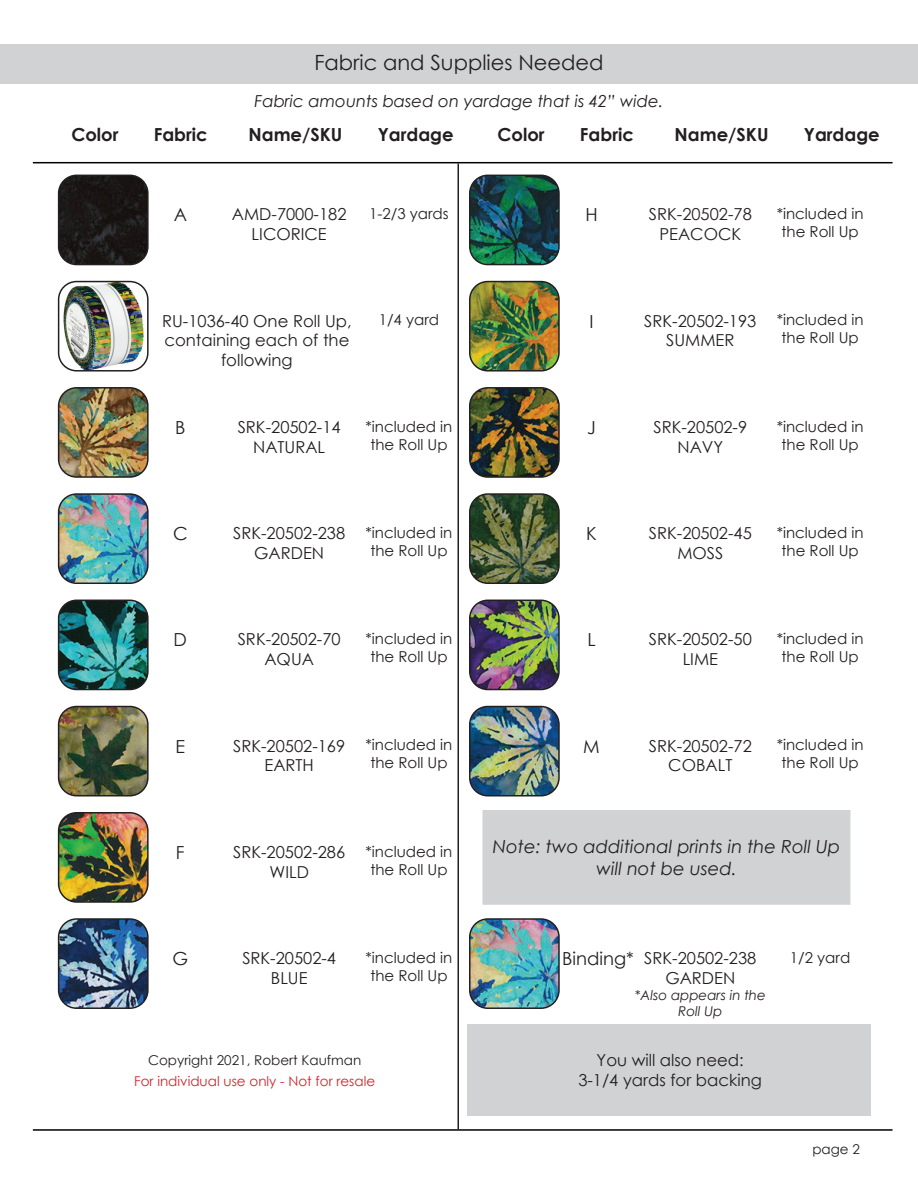
<style>
.page{position:relative;width:918px;height:1188px;background:#fff}
.page>*{position:absolute;margin:0;border:0;box-sizing:border-box;transform-origin:0 0}
.t1{font:21px "Century Gothic";color:#231f20}
.t2{font:700 18px "Century Gothic";color:#231f20}
.t3{font:italic 18px/21.6px "Century Gothic";color:#231f20;text-align:center}
.t4{font:18px "Century Gothic";color:#231f20}
.t5{font:16.5px/19.8px "Century Gothic";color:#231f20;text-align:center}
.t6{font:italic 16.5px "Century Gothic";color:#231f20}
.t7{font:15px/18px "Century Gothic";color:#231f20;text-align:center}
.t8{font:13.5px "Century Gothic";color:#d1232a}
.t9{font:13.5px "Century Gothic";color:#231f20}
.t10{font:italic 13.5px/16.2px "Century Gothic";color:#231f20;text-align:center}
</style>
<div class="page">
<img style="left:470px;top:175px;width:87px;height:90px">
<div style="left:469px;top:175px;width:91px;height:90px;border:2px solid #231f20;border-radius:18px"></div>
<img style="left:470px;top:282px;width:87px;height:87px">
<div style="left:469px;top:281px;width:91px;height:91px;border:2px solid #231f20;border-radius:18px"></div>
<img style="left:470px;top:388px;width:87px;height:87px">
<div style="left:469px;top:387px;width:91px;height:91px;border:2px solid #231f20;border-radius:18px"></div>
<img style="left:470px;top:496px;width:87px;height:87px">
<div style="left:469px;top:493px;width:91px;height:91px;border:2px solid #231f20;border-radius:18px"></div>
<img style="left:470px;top:707px;width:89px;height:89px">
<div style="left:469px;top:706px;width:91px;height:90px;border:2px solid #231f20;border-radius:18px"></div>
<img style="left:470px;top:921px;width:87px;height:87px">
<div style="left:469px;top:918px;width:91px;height:91px;border:2px solid #231f20;border-radius:18px"></div>
<img style="left:470px;top:600px;width:89px;height:90px">
<div style="left:469px;top:600px;width:91px;height:90px;border:2px solid #231f20;border-radius:18px"></div>
<div style="left:0;top:44px;width:918px;height:40px;background:#d1d2d4"></div>
<hr style="left:33px;top:162px;width:860px;height:1px;background:#000">
<hr style="left:33px;top:1129px;width:860px;height:2px;background:#000">
<hr style="left:458px;top:163px;width:1px;height:966px;background:#231f20">
<img style="left:59px;top:175px;width:87px;height:90px">
<div style="left:58px;top:175px;width:91px;height:90px;border:2px solid #231f20;border-radius:18px"></div>
<img style="left:59px;top:282px;width:87px;height:87px">
<div style="left:58px;top:281px;width:91px;height:91px;border:2px solid #231f20;border-radius:18px"></div>
<img style="left:59px;top:388px;width:87px;height:87px">
<div style="left:58px;top:387px;width:91px;height:91px;border:2px solid #231f20;border-radius:18px"></div>
<img style="left:59px;top:496px;width:87px;height:87px">
<div style="left:58px;top:493px;width:91px;height:91px;border:2px solid #231f20;border-radius:18px"></div>
<img style="left:59px;top:707px;width:87px;height:89px">
<div style="left:58px;top:706px;width:91px;height:90px;border:2px solid #231f20;border-radius:18px"></div>
<img style="left:59px;top:813px;width:87px;height:87px">
<div style="left:58px;top:812px;width:91px;height:91px;border:2px solid #231f20;border-radius:18px"></div>
<img style="left:59px;top:921px;width:87px;height:87px">
<div style="left:58px;top:918px;width:91px;height:91px;border:2px solid #231f20;border-radius:18px"></div>
<img style="left:59px;top:600px;width:87px;height:90px">
<div style="left:58px;top:600px;width:91px;height:90px;border:2px solid #231f20;border-radius:18px"></div>
<div style="left:467px;top:1024px;width:404px;height:92px;background:#d1d2d4"></div>
<div style="left:484px;top:811px;width:365px;height:92px;background:#d1d2d4"></div>
<div style="left:483px;top:810px;width:367px;height:95px;border:3px solid #d1d2d4"></div>
<p class="t1" style="left:314px;top:47px;width:291px">Fabric and Supplies Needed</p>
<p class="t6" style="left:254px;top:90px;width:411px">Fabric amounts based on yardage that is 42” wide.</p>
<p class="t2" style="left:71px;top:121px;width:49px">Color</p>
<p class="t2" style="left:154px;top:121px;width:56px">Fabric</p>
<p class="t2" style="left:248px;top:121px;width:95px">Name/SKU</p>
<p class="t2" style="left:378px;top:121px;width:77px">Yardage</p>
<p class="t2" style="left:497px;top:121px;width:49px">Color</p>
<p class="t2" style="left:580px;top:121px;width:55px">Fabric</p>
<p class="t2" style="left:675px;top:121px;width:95px">Name/SKU</p>
<p class="t2" style="left:804px;top:121px;width:77px">Yardage</p>
<p class="t4" style="left:174px;top:202px;width:15px">A</p>
<p class="t5" style="left:232px;top:204px;width:116px">AMD-7000-182<br>LICORICE</p>
<p class="t7" style="left:369px;top:205px;width:81px">1-2/3 yards</p>
<p class="t4" style="left:585px;top:202px;width:14px">H</p>
<p class="t5" style="left:649px;top:204px;width:104px">SRK-20502-78<br>PEACOCK</p>
<p class="t7" style="left:777px;top:205px;width:88px">*included in the Roll Up</p>
<p class="t5" style="left:162px;top:310px;width:191px">RU-1036-40 One Roll Up, containing each of the following</p>
<p class="t7" style="left:379px;top:311px;width:62px">1/4 yard</p>
<p class="t4" style="left:589px;top:309px;width:6px">I</p>
<p class="t5" style="left:644px;top:310px;width:114px">SRK-20502-193<br>SUMMER</p>
<p class="t7" style="left:777px;top:311px;width:88px">*included in the Roll Up</p>
<p class="t4" style="left:175px;top:415px;width:12px">B</p>
<p class="t5" style="left:238px;top:417px;width:104px">SRK-20502-14<br>NATURAL</p>
<p class="t7" style="left:366px;top:417px;width:88px">*included in the Roll Up</p>
<p class="t4" style="left:587px;top:415px;width:10px">J</p>
<p class="t5" style="left:653px;top:417px;width:95px">SRK-20502-9<br>NAVY</p>
<p class="t7" style="left:777px;top:417px;width:88px">*included in the Roll Up</p>
<p class="t4" style="left:173px;top:521px;width:16px">C</p>
<p class="t5" style="left:233px;top:523px;width:114px">SRK-20502-238<br>GARDEN</p>
<p class="t7" style="left:366px;top:523px;width:88px">*included in the Roll Up</p>
<p class="t4" style="left:586px;top:521px;width:12px">K</p>
<p class="t5" style="left:649px;top:523px;width:104px">SRK-20502-45<br>MOSS</p>
<p class="t7" style="left:777px;top:523px;width:88px">*included in the Roll Up</p>
<p class="t4" style="left:174px;top:627px;width:15px">D</p>
<p class="t5" style="left:238px;top:629px;width:104px">SRK-20502-70<br>AQUA</p>
<p class="t7" style="left:366px;top:630px;width:88px">*included in the Roll Up</p>
<p class="t4" style="left:587px;top:627px;width:10px">L</p>
<p class="t5" style="left:649px;top:629px;width:104px">SRK-20502-50<br>LIME</p>
<p class="t7" style="left:777px;top:630px;width:88px">*included in the Roll Up</p>
<p class="t4" style="left:176px;top:734px;width:11px">E</p>
<p class="t5" style="left:233px;top:735px;width:114px">SRK-20502-169<br>EARTH</p>
<p class="t7" style="left:366px;top:736px;width:88px">*included in the Roll Up</p>
<p class="t4" style="left:583px;top:734px;width:18px">M</p>
<p class="t5" style="left:649px;top:735px;width:104px">SRK-20502-72<br>COBALT</p>
<p class="t7" style="left:777px;top:736px;width:88px">*included in the Roll Up</p>
<p class="t4" style="left:176px;top:840px;width:10px">F</p>
<p class="t5" style="left:233px;top:842px;width:114px">SRK-20502-286<br>WILD</p>
<p class="t7" style="left:366px;top:842px;width:88px">*included in the Roll Up</p>
<p class="t3" style="left:493px;top:836px;width:349px">Note: two additional prints in the Roll Up will not be used.</p>
<p class="t4" style="left:172px;top:946px;width:17px">G</p>
<p class="t5" style="left:242px;top:948px;width:95px">SRK-20502-4<br>BLUE</p>
<p class="t7" style="left:366px;top:948px;width:88px">*included in the Roll Up</p>
<p class="t4" style="left:562px;top:946px;width:73px">Binding*</p>
<p class="t5" style="left:644px;top:948px;width:114px">SRK-20502-238<br>GARDEN</p>
<p class="t10" style="left:635px;top:987px;width:133px">*Also appears in the<br>Roll Up</p>
<p class="t7" style="left:790px;top:948px;width:62px">1/2 yard</p>
<p class="t9" style="left:148px;top:1050px;width:215px">Copyright 2021, Robert Kaufman</p>
<p class="t8" style="left:134px;top:1071px;width:243px">For individual use only - Not for resale</p>
<p class="t5" style="left:578px;top:1050px;width:185px">You will also need:<br>3-1/4 yards for backing</p>
<p class="t9" style="left:812px;top:1140px;width:49px">page 2</p>
</div>
